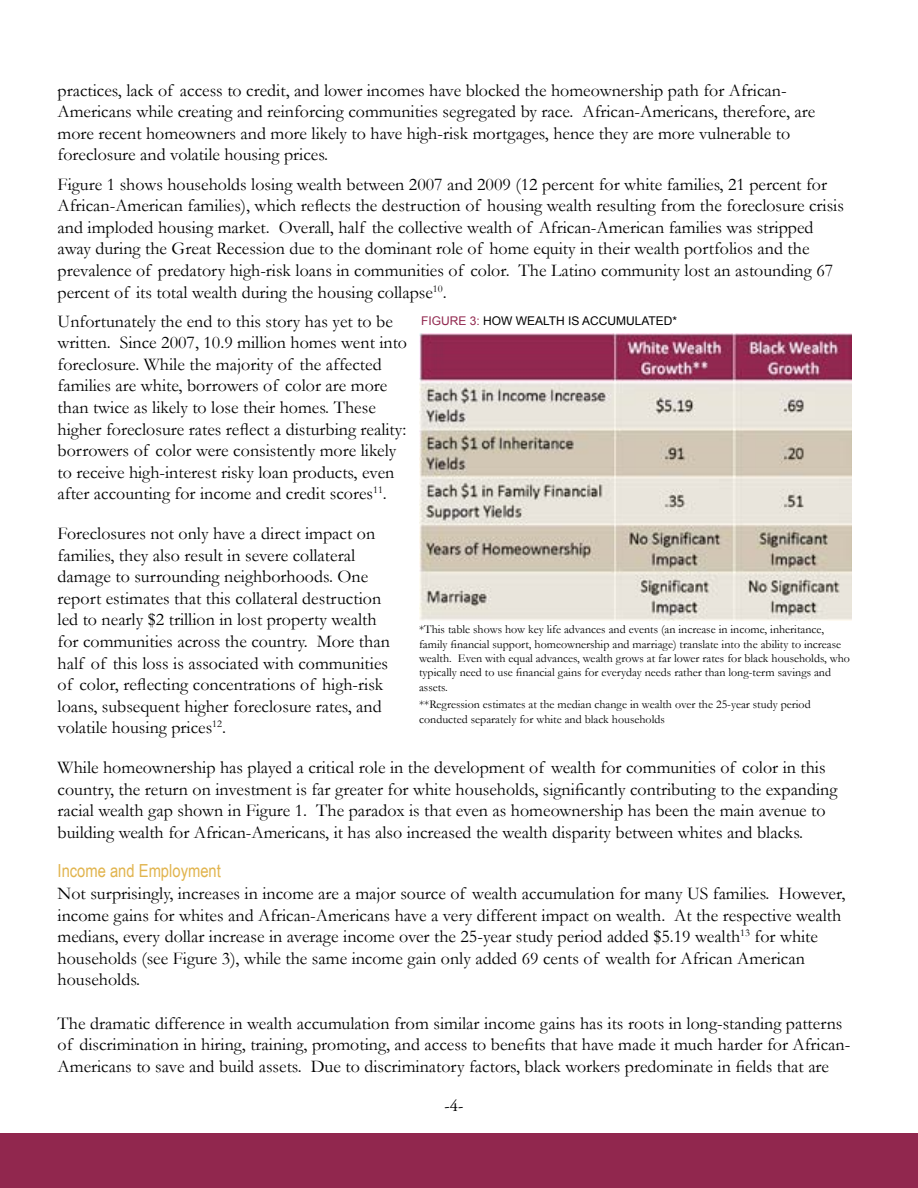
<style>
.page{position:relative;width:918px;height:1188px;background:#fff}
.page>*{position:absolute;margin:0;border:0;box-sizing:border-box;transform-origin:0 0}
.t1{font:18px/21.6px "Garamond";color:#000}
.t2{font:18px "Arial Narrow";color:#e1b44e}
.t3{font:16.5px "Adobe Garamond Pro";color:#000}
.t4{font:12px/14.4px "Garamond";color:#000}
.t5{font:12px "Arial";color:#000}
.s1{color:#91274e}
</style>
<div class="page">
<div style="left:0;top:1134px;width:918px;height:54px;background:#91274e"></div>
<img style="left:419px;top:333px;width:433px;height:288px">
<p class="t1" style="left:58px;top:79px;width:759px">practices, lack of access to credit, and lower incomes have blocked the homeownership path for African-Americans while creating and reinforcing communities segregated by race. African-Americans, therefore, are more recent homeowners and more likely to have high-risk mortgages, hence they are more vulnerable to foreclosure and volatile housing prices.</p>
<p class="t1" style="left:58px;top:173px;width:788px">Figure 1 shows households losing wealth between 2007 and 2009 (12 percent for white families, 21 percent for African-American families), which reflects the destruction of housing wealth resulting from the foreclosure crisis and imploded housing market. Overall, half the collective wealth of African-American families was stripped away during the Great Recession due to the dominant role of home equity in their wealth portfolios and the prevalence of predatory high-risk loans in communities of color. The Latino community lost an astounding 67 percent of its total wealth during the housing collapse<sup>10</sup>.</p>
<p class="t1" style="left:58px;top:310px;width:351px">Unfortunately the end to this story has yet to be written. Since 2007, 10.9 million homes went into foreclosure. While the majority of the affected families are white, borrowers of color are more than twice as likely to lose their homes. These higher foreclosure rates reflect a disturbing reality: borrowers of color were consistently more likely to receive high-interest risky loan products, even after accounting for income and credit scores<sup>11</sup>.</p>
<p class="t1" style="left:58px;top:522px;width:334px">Foreclosures not only have a direct impact on families, they also result in severe collateral damage to surrounding neighborhoods. One report estimates that this collateral destruction led to nearly $2 trillion in lost property wealth for communities across the country. More than half of this loss is associated with communities of color, reflecting concentrations of high-risk loans, subsequent higher foreclosure rates, and volatile housing prices<sup>12</sup>.</p>
<p class="t1" style="left:58px;top:756px;width:781px">While homeownership has played a critical role in the development of wealth for communities of color in this country, the return on investment is far greater for white households, significantly contributing to the expanding racial wealth gap shown in Figure 1. The paradox is that even as homeownership has been the main avenue to building wealth for African-Americans, it has also increased the wealth disparity between whites and blacks.</p>
<p class="t2" style="left:58px;top:858px;width:165px">Income and Employment</p>
<p class="t1" style="left:58px;top:882px;width:789px">Not surprisingly, increases in income are a major source of wealth accumulation for many US families. However, income gains for whites and African-Americans have a very different impact on wealth. At the respective wealth medians, every dollar increase in average income over the 25-year study period added $5.19 wealth<sup>13</sup> for white households (see Figure 3), while the same income gain only added 69 cents of wealth for African American households.</p>
<p class="t1" style="left:58px;top:1012px;width:794px">The dramatic difference in wealth accumulation from similar income gains has its roots in long-standing patterns of discrimination in hiring, training, promoting, and access to benefits that have made it much harder for African-<br>Americans to save and build assets. Due to discriminatory factors, black workers predominate in fields that are</p>
<p class="t3" style="left:445px;top:1096px;width:20px">-4-</p>
<p class="t5" style="left:421px;top:313px;width:258px"><span class="s1">FIGURE 3:</span> HOW WEALTH IS ACCUMULATED*</p>
<p class="t4" style="left:419px;top:622px;width:432px">*This table shows how key life advances and events (an increase in income, inheritance, family financial support, homeownership and marriage) translate into the ability to increase wealth. Even with equal advances, wealth grows at far lower rates for black households, who typically need to use financial gains for everyday needs rather than long-term savings and assets.</p>
<p class="t4" style="left:419px;top:697px;width:393px">**Regression estimates at the median change in wealth over the 25-year study period conducted separately for white and black households</p>
</div>
